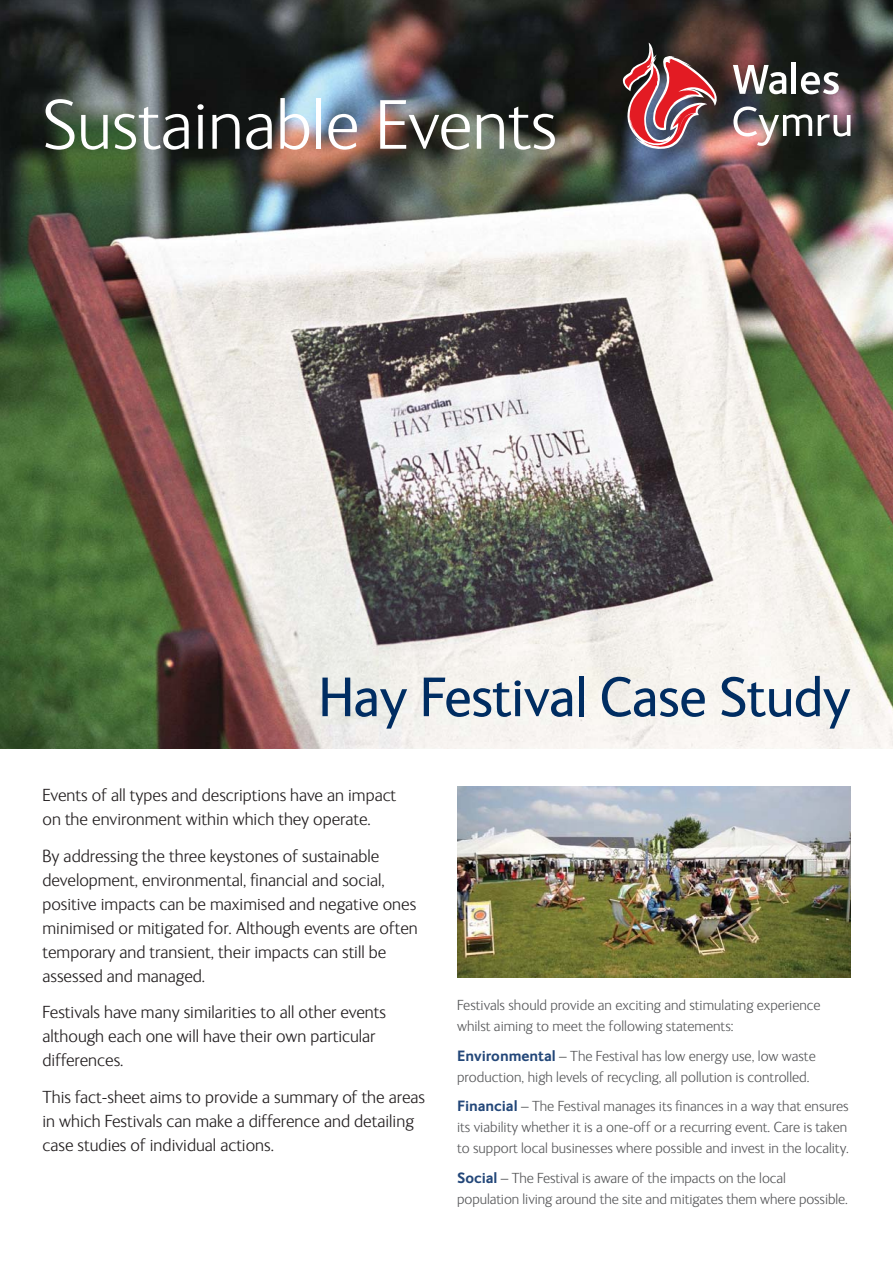
<style>
.page{position:relative;width:893px;height:1263px;background:#fff}
.page>*{position:absolute;margin:0;border:0;box-sizing:border-box;transform-origin:0 0}
.t1{font:300 72px "FS Ingrid";color:#fff}
.t2{font:57px "FS Ingrid";color:#002d62}
.t3{font:300 18px/24px "FS Ingrid";color:#231f20}
.t4{font:300 15px/21px "FS Ingrid";color:#58595b}
.s1{font-weight:700;color:#234779}
</style>
<div class="page">
<img style="left:0;top:0;width:893px;height:748px">
<svg style="left:733px;top:65px;width:53px;height:29px"></svg>
<div style="left:791px;top:63px;width:5px;height:31px;background:#fff"></div>
<svg style="left:801px;top:72px;width:38px;height:22px"></svg>
<img style="left:733px;top:106px;width:79px;height:40px">
<svg style="left:818px;top:114px;width:32px;height:23px"></svg>
<svg style="left:623px;top:43px;width:97px;height:106px;background:#8a5156"></svg>
<img style="left:457px;top:787px;width:393px;height:190px">
<h1 class="t1" style="left:42px;top:97px;width:516px">Sustainable Events</h1>
<h2 class="t2" style="left:319px;top:676px;width:533px">Hay Festival Case Study</h2>
<p class="t3" style="left:42px;top:785px;width:355px">Events of all types and descriptions have an impact on the environment within which they operate.</p>
<p class="t3" style="left:42px;top:845px;width:377px">By addressing the three keystones of sustainable development, environmental, financial and social, positive impacts can be maximised and negative ones minimised or mitigated for. Although events are often temporary and transient, their impacts can still be assessed and managed.</p>
<p class="t3" style="left:42px;top:1002px;width:345px">Festivals have many similarities to all other events although each one will have their own particular differences.</p>
<p class="t3" style="left:42px;top:1087px;width:384px">This fact-sheet aims to provide a summary of the areas in which Festivals can make a difference and detailing case studies of individual actions.</p>
<p class="t4" style="left:457px;top:996px;width:365px">Festivals should provide an exciting and stimulating experience whilst aiming to meet the following statements:</p>
<p class="t4" style="left:457px;top:1047px;width:360px"><span class="s1">Environmental</span> – The Festival has low energy use, low waste production, high levels of recycling, all pollution is controlled.</p>
<p class="t4" style="left:457px;top:1097px;width:393px"><span class="s1">Financial</span> – The Festival manages its finances in a way that ensures its viability whether it is a one-off or a recurring event. Care is taken to support local businesses where possible and invest in the locality.</p>
<p class="t4" style="left:457px;top:1169px;width:392px"><span class="s1">Social</span> – The Festival is aware of the impacts on the local population living around the site and mitigates them where possible.</p>
</div>
